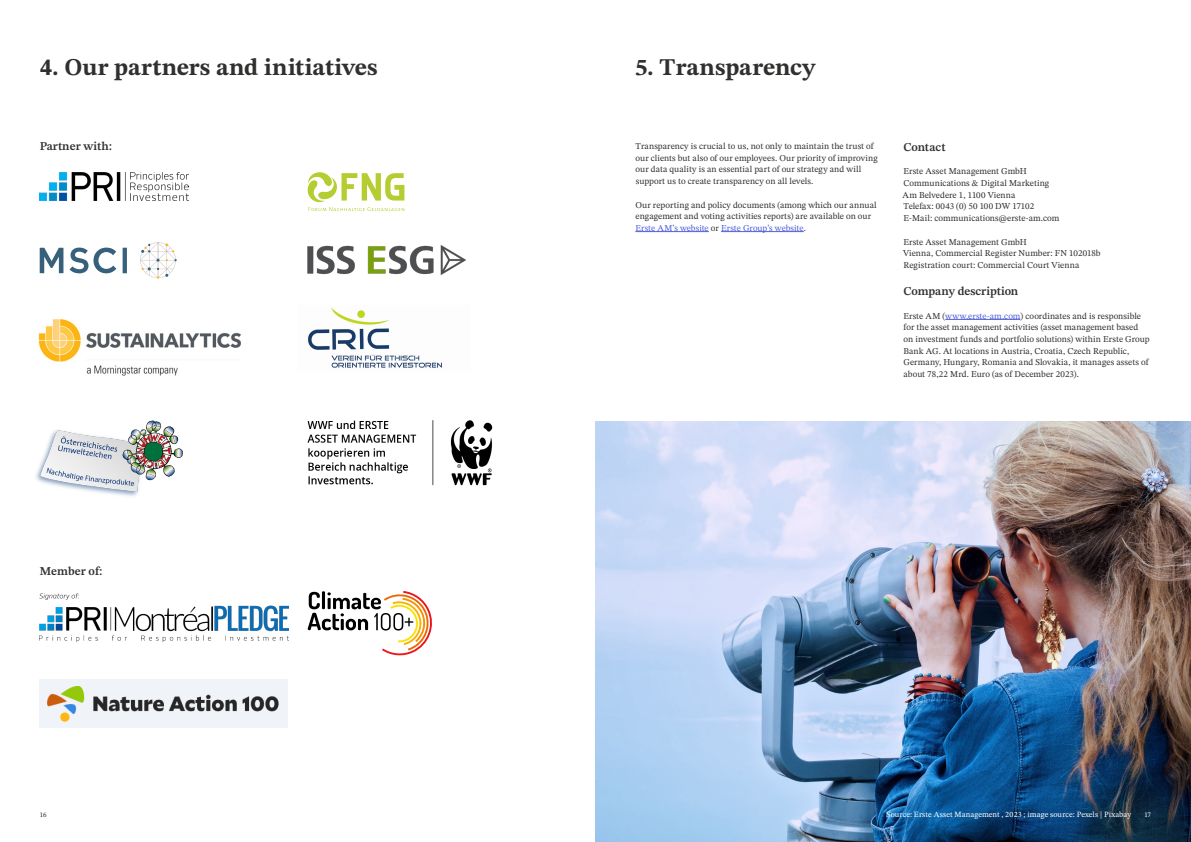
<style>
.page{position:relative;width:1191px;height:842px;background:#fff}
.page>*{position:absolute;margin:0;border:0;box-sizing:border-box;transform-origin:0 0}
.t1{font:700 24px "STIX Two Text";color:#31302f}
.t2{font:600 12px "STIX Two Text";color:#31302f}
.t3{font:9px/11.7px "STIX Two Text";letter-spacing:.005em;color:#31302f}
.t4{font:8px "STIX Two Text";letter-spacing:.015em;color:#fff}
.t5{font:7px "STIX Two Text";color:#31302f}
.t6{font:7px "STIX Two Text";color:#fff}
.s1{color:#4f5cd6}
</style>
<div class="page">
<img style="left:307px;top:420px;width:186px;height:66px">
<img style="left:40px;top:593px;width:248px;height:49px">
<svg style="left:308px;top:591px;width:124px;height:65px"></svg>
<img style="left:36px;top:420px;width:147px;height:77px">
<hr style="left:635px;top:231px;width:74px;height:1px;background:#4f5cd6">
<hr style="left:721px;top:231px;width:82px;height:1px;background:#4f5cd6">
<hr style="left:945px;top:319px;width:75px;height:1px;background:#4f5cd6">
<img style="left:308px;top:308px;width:134px;height:60px">
<svg style="left:140px;top:242px;width:37px;height:37px"></svg>
<svg style="left:40px;top:248px;width:23px;height:25px"></svg>
<svg style="left:123px;top:248px;width:4px;height:25px"></svg>
<svg style="left:70px;top:248px;width:46px;height:25px"></svg>
<img style="left:40px;top:172px;width:149px;height:28px">
<img style="left:38px;top:319px;width:203px;height:57px">
<img style="left:307px;top:245px;width:159px;height:30px">
<svg style="left:307px;top:172px;width:97px;height:39px"></svg>
<img style="left:40px;top:679px;width:248px;height:48px">
<img style="left:595px;top:421px;width:596px;height:421px">
<h1 class="t1" style="left:40px;top:50px;width:339px">4. Our partners and initiatives</h1>
<h2 class="t2" style="left:40px;top:138px;width:74px">Partner with:</h2>
<h2 class="t2" style="left:40px;top:563px;width:64px">Member of:</h2>
<h1 class="t1" style="left:635px;top:50px;width:181px">5. Transparency</h1>
<p class="t3" style="left:635px;top:140px;width:244px">Transparency is crucial to us, not only to maintain the trust of our clients but also of our employees. Our priority of improving our data quality is an essential part of our strategy and will support us to create transparency on all levels.</p>
<p class="t3" style="left:635px;top:199px;width:243px">Our reporting and policy documents (among which our annual engagement and voting activities reports) are available on our<br><span class="s1">Erste AM’s website</span> or <span class="s1">Erste Group’s website</span>.</p>
<h2 class="t2" style="left:903px;top:138px;width:44px">Contact</h2>
<p class="t3" style="left:902px;top:165px;width:158px">Erste Asset Management GmbH<br>Communications &amp; Digital Marketing<br>Am Belvedere 1, 1100 Vienna<br>Telefax: 0043 (0) 50 100 DW 17102<br>E-Mail: communications@erste-am.com</p>
<p class="t3" style="left:903px;top:236px;width:199px">Erste Asset Management GmbH<br>Vienna, Commercial Register Number: FN 102018b<br>Registration court: Commercial Court Vienna</p>
<h2 class="t2" style="left:903px;top:283px;width:116px">Company description</h2>
<p class="t3" style="left:903px;top:310px;width:248px">Erste AM (<span class="s1">www.erste-am.com</span>) coordinates and is responsible for the asset management activities (asset management based on investment funds and portfolio solutions) within Erste Group Bank AG. At locations in Austria, Croatia, Czech Republic, Germany, Hungary, Romania and Slovakia, it manages assets of about 78,22 Mrd. Euro (as of December 2023).</p>
<p class="t5" style="left:40px;top:809px;width:8px">16</p>
<p class="t4" style="left:886px;top:808px;width:246px">Source: Erste Asset Management , 2023 ; image source: Pexels | Pixabay</p>
<p class="t6" style="left:1144px;top:809px;width:8px">17</p>
</div>
